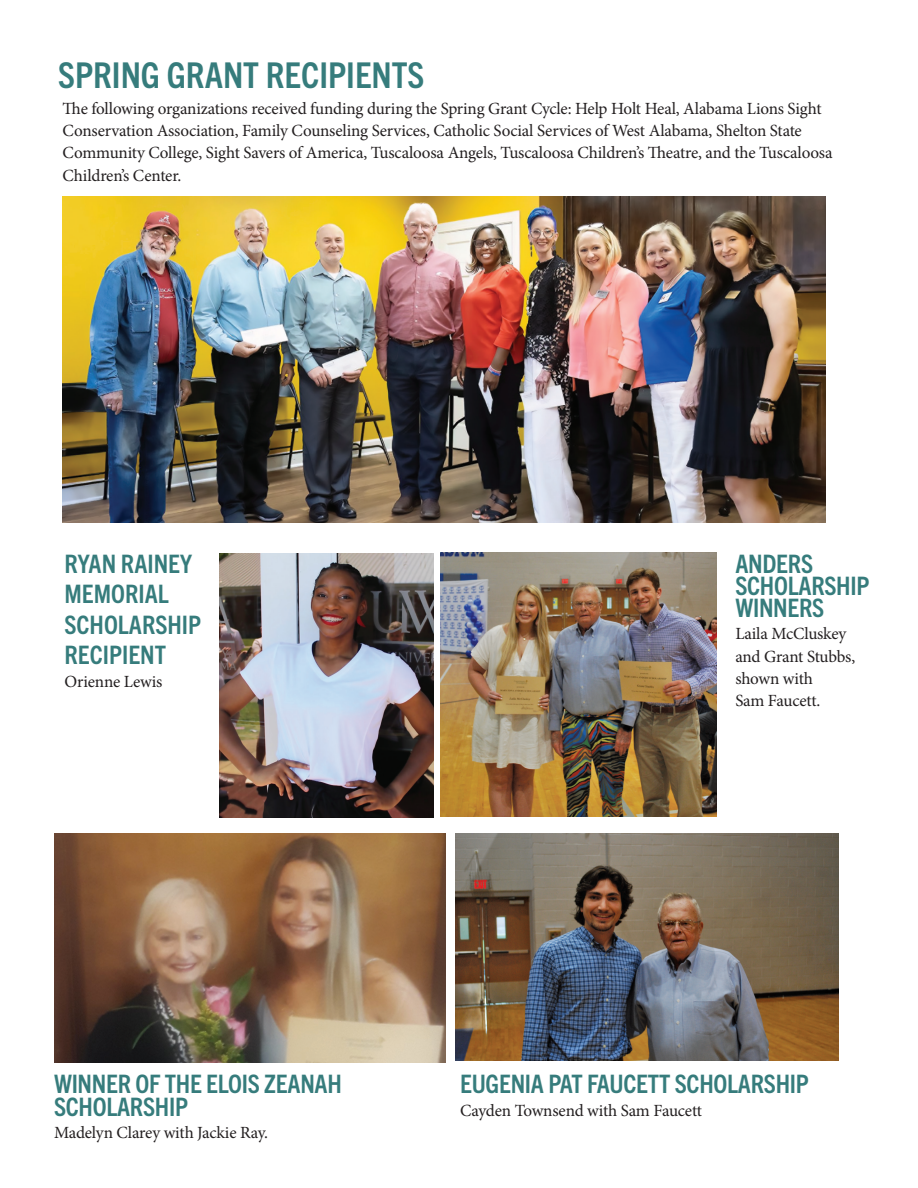
<style>
.page{position:relative;width:918px;height:1188px;background:#fff}
.page>*{position:absolute;margin:0;border:0;box-sizing:border-box;transform-origin:0 0}
.t1{font:700 condensed 35.7px "Trade Gothic Next LT Pro";color:#367c7c}
.t2{font:700 condensed 25.5px/30.6px "Trade Gothic Next LT Pro";letter-spacing:-.01em;color:#367c7c}
.t3{font:17.1px/22.2px "Minion Pro";letter-spacing:-.01em;color:#231f20}
</style>
<div class="page">
<img style="left:63px;top:197px;width:762px;height:326px">
<img style="left:220px;top:554px;width:213px;height:263px">
<img style="left:441px;top:553px;width:275px;height:263px">
<img style="left:455px;top:834px;width:383px;height:227px">
<img style="left:54px;top:834px;width:391px;height:229px">
<p class="t1" style="left:58px;top:51px;width:368px">SPRING GRANT RECIPIENTS</p>
<p class="t3" style="left:63px;top:97px;width:771px">The following organizations received funding during the Spring Grant Cycle: Help Holt Heal, Alabama Lions Sight Conservation Association, Family Counseling Services, Catholic Social Services of West Alabama, Shelton State Community College, Sight Savers of America, Tuscaloosa Angels, Tuscaloosa Children’s Theatre, and the Tuscaloosa Children’s Center.</p>
<p class="t2" style="left:65px;top:547px;width:138px">RYAN RAINEY<br>MEMORIAL<br>SCHOLARSHIP<br>RECIPIENT</p>
<p class="t3" style="left:65px;top:670px;width:100px">Orienne Lewis</p>
<p class="t2" style="left:735px;top:551px;width:136px;line-height:22.2px">ANDERS<br>SCHOLARSHIP<br>WINNERS</p>
<p class="t3" style="left:735px;top:623px;width:121px">Laila McCluskey and Grant Stubbs, shown with<br>Sam Faucett.</p>
<p class="t2" style="left:54px;top:1071px;width:289px;line-height:22.2px">WINNER OF THE ELOIS ZEANAH<br>SCHOLARSHIP</p>
<p class="t3" style="left:54px;top:1121px;width:216px">Madelyn Clarey with Jackie Ray.</p>
<p class="t2" style="left:460px;top:1067px;width:350px">EUGENIA PAT FAUCETT SCHOLARSHIP</p>
<p class="t3" style="left:460px;top:1099px;width:244px">Cayden Townsend with Sam Faucett</p>
</div>
